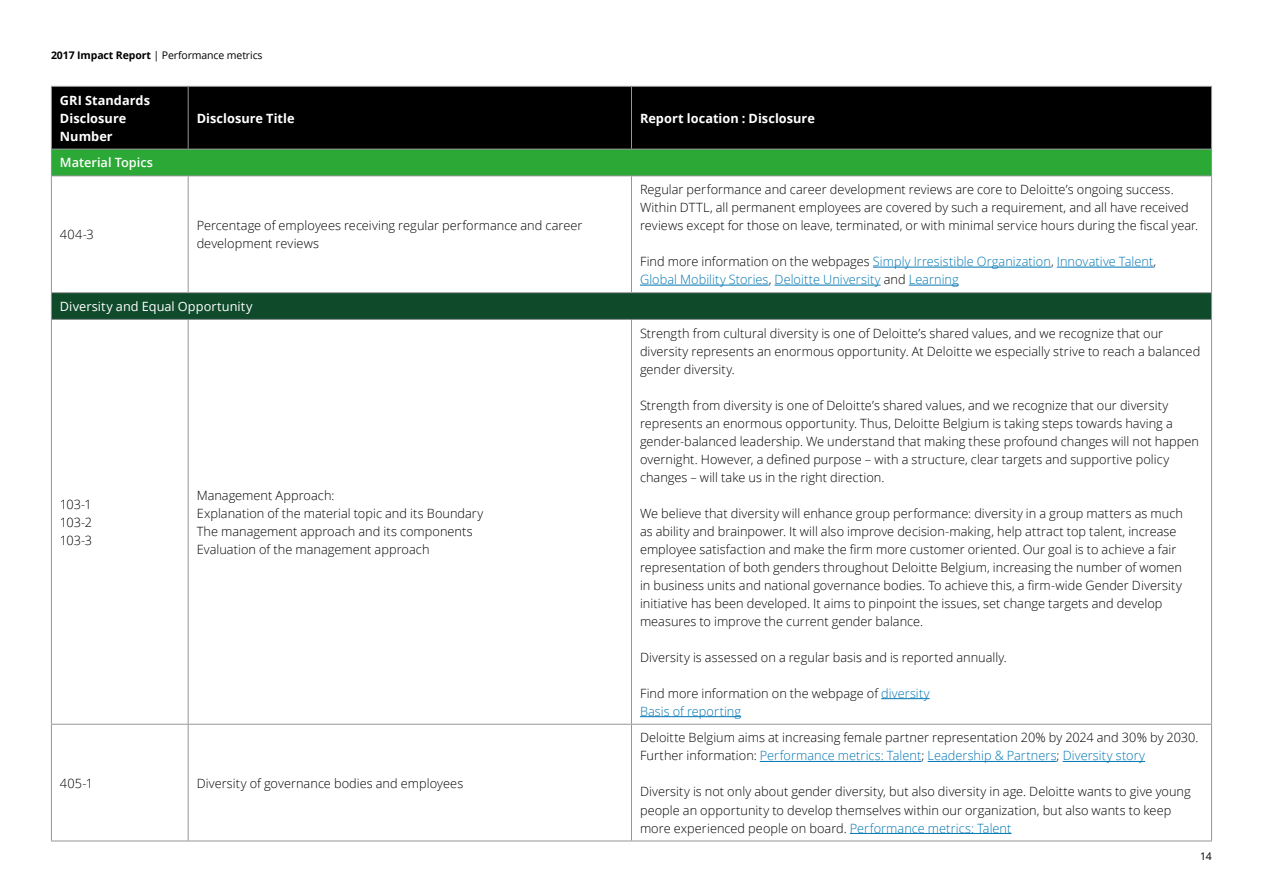
<style>
.page{position:relative;width:1263px;height:893px;background:#fff}
.page>*{position:absolute;margin:0;border:0;box-sizing:border-box;transform-origin:0 0}
.t1{font:300 12.75px/18px "Open Sans";letter-spacing:.005em;color:#000}
.t2{font:300 12.75px/18px "Open Sans";letter-spacing:.005em;color:#0076b3}
.t3{font:700 12.75px/18px "Open Sans";letter-spacing:.005em;color:#fff}
.t4{font:12.75px "Open Sans";letter-spacing:.005em;color:#fff}
.t5{font:600 12.75px "Open Sans";color:#fff}
.t6{font:10.5px "Open Sans";letter-spacing:-.01em;color:#000}
.s1{font-weight:700}
.s2{color:#000}
.s3{color:#0076b3}
</style>
<div class="page">
<div style="left:52px;top:87px;width:1159px;height:62px;background:#000"></div>
<div style="left:51px;top:149px;width:1160px;height:27px;background:#2ba835"></div>
<div style="left:51px;top:293px;width:1160px;height:26px;background:#0f4a2b"></div>
<hr style="left:51px;top:86px;width:137px;height:1px;background:#94969a">
<hr style="left:51px;top:87px;width:1px;height:62px;background:#94969a">
<hr style="left:188px;top:86px;width:443px;height:1px;background:#94969a">
<hr style="left:188px;top:87px;width:1px;height:62px;background:#94969a">
<hr style="left:631px;top:86px;width:581px;height:1px;background:#94969a">
<hr style="left:631px;top:87px;width:1px;height:62px;background:#94969a">
<hr style="left:1211px;top:87px;width:1px;height:62px;background:#94969a">
<hr style="left:51px;top:149px;width:137px;height:1px;background:#94969a">
<svg style="left:51px;top:149px;width:1px;height:26px"></svg>
<hr style="left:188px;top:149px;width:443px;height:1px;background:#94969a">
<hr style="left:631px;top:149px;width:581px;height:1px;background:#94969a">
<svg style="left:1211px;top:149px;width:1px;height:26px"></svg>
<hr style="left:51px;top:175px;width:137px;height:1px;background:#94969a">
<hr style="left:188px;top:175px;width:443px;height:1px;background:#94969a">
<hr style="left:631px;top:175px;width:581px;height:1px;background:#94969a">
<hr style="left:51px;top:841px;width:137px;height:1px;background:#94969a">
<hr style="left:188px;top:841px;width:443px;height:1px;background:#94969a">
<hr style="left:631px;top:841px;width:581px;height:1px;background:#94969a">
<hr style="left:51px;top:176px;width:1px;height:116px;background:#94969a">
<hr style="left:188px;top:176px;width:1px;height:116px;background:#94969a">
<hr style="left:631px;top:176px;width:1px;height:116px;background:#94969a">
<hr style="left:1211px;top:176px;width:1px;height:116px;background:#94969a">
<hr style="left:51px;top:292px;width:137px;height:1px;background:#94969a">
<svg style="left:51px;top:293px;width:1px;height:26px"></svg>
<hr style="left:188px;top:292px;width:443px;height:1px;background:#94969a">
<hr style="left:631px;top:292px;width:581px;height:1px;background:#94969a">
<svg style="left:1211px;top:293px;width:1px;height:26px"></svg>
<hr style="left:51px;top:319px;width:137px;height:1px;background:#94969a">
<hr style="left:51px;top:320px;width:1px;height:404px;background:#94969a">
<hr style="left:188px;top:319px;width:443px;height:1px;background:#94969a">
<hr style="left:188px;top:320px;width:1px;height:404px;background:#94969a">
<hr style="left:631px;top:319px;width:581px;height:1px;background:#94969a">
<hr style="left:631px;top:320px;width:1px;height:404px;background:#94969a">
<hr style="left:1211px;top:320px;width:1px;height:404px;background:#94969a">
<hr style="left:51px;top:724px;width:137px;height:1px;background:#94969a">
<hr style="left:51px;top:725px;width:1px;height:116px;background:#94969a">
<hr style="left:188px;top:724px;width:443px;height:1px;background:#94969a">
<hr style="left:188px;top:725px;width:1px;height:116px;background:#94969a">
<hr style="left:631px;top:724px;width:581px;height:1px;background:#94969a">
<hr style="left:631px;top:725px;width:1px;height:116px;background:#94969a">
<hr style="left:1211px;top:725px;width:1px;height:116px;background:#94969a">
<hr style="left:873px;top:267px;width:178px;height:1px;background:#0076b3">
<hr style="left:1057px;top:267px;width:96px;height:1px;background:#0076b3">
<hr style="left:640px;top:285px;width:129px;height:1px;background:#0076b3">
<hr style="left:774px;top:285px;width:107px;height:1px;background:#0076b3">
<hr style="left:909px;top:285px;width:50px;height:1px;background:#0076b3">
<hr style="left:881px;top:698px;width:49px;height:1px;background:#0076b3">
<hr style="left:640px;top:716px;width:101px;height:1px;background:#0076b3">
<hr style="left:760px;top:761px;width:161px;height:1px;background:#0076b3">
<hr style="left:928px;top:761px;width:128px;height:1px;background:#0076b3">
<hr style="left:1063px;top:761px;width:82px;height:1px;background:#0076b3">
<hr style="left:850px;top:833px;width:161px;height:1px;background:#0076b3">
<p class="t6" style="left:51px;top:48px;width:213px"><span class="s1">2017 Impact Report</span> | Performance metrics</p>
<p class="t3" style="left:60px;top:91px;width:92px">GRI Standards<br>Disclosure<br>Number</p>
<p class="t5" style="left:60px;top:154px;width:95px">Material Topics</p>
<p class="t3" style="left:197px;top:109px;width:99px">Disclosure Title</p>
<p class="t3" style="left:640px;top:109px;width:176px">Report location : Disclosure</p>
<p class="t1" style="left:60px;top:225px;width:35px">404-3</p>
<p class="t1" style="left:197px;top:216px;width:387px">Percentage of employees receiving regular performance and career development reviews</p>
<p class="t4" style="left:60px;top:298px;width:194px">Diversity and Equal Opportunity</p>
<p class="t1" style="left:60px;top:495px;width:34px;text-align:justify">103-1<br>103-2<br>103-3</p>
<p class="t1" style="left:197px;top:486px;width:288px">Management Approach:<br>Explanation of the material topic and its Boundary The management approach and its components Evaluation of the management approach</p>
<p class="t1" style="left:60px;top:774px;width:35px">405-1</p>
<p class="t1" style="left:197px;top:774px;width:268px">Diversity of governance bodies and employees</p>
<p class="t1" style="left:640px;top:180px;width:560px">Regular performance and career development reviews are core to Deloitte’s ongoing success.<br>Within DTTL, all permanent employees are covered by such a requirement, and all have received reviews except for those on leave, terminated, or with minimal service hours during the fiscal year.</p>
<p class="t2" style="left:640px;top:252px;width:518px"><span class="s2">Find more information on the webpages</span> Simply Irresistible Organization<span class="s2">,</span> Innovative Talent<span class="s2">,<br></span>Global Mobility Stories<span class="s2">,</span> Deloitte University <span class="s2">and</span> Learning</p>
<p class="t1" style="left:640px;top:324px;width:562px">Strength from cultural diversity is one of Deloitte’s shared values, and we recognize that our diversity represents an enormous opportunity. At Deloitte we especially strive to reach a balanced gender diversity.</p>
<p class="t1" style="left:640px;top:396px;width:560px">Strength from diversity is one of Deloitte’s shared values, and we recognize that our diversity represents an enormous opportunity. Thus, Deloitte Belgium is taking steps towards having a gender-balanced leadership. We understand that making these profound changes will not happen overnight. However, a defined purpose – with a structure, clear targets and supportive policy changes – will take us in the right direction.</p>
<p class="t1" style="left:640px;top:504px;width:544px">We believe that diversity will enhance group performance: diversity in a group matters as much as ability and brainpower. It will also improve decision-making, help attract top talent, increase employee satisfaction and make the firm more customer oriented. Our goal is to achieve a fair representation of both genders throughout Deloitte Belgium, increasing the number of women in business units and national governance bodies. To achieve this, a firm-wide Gender Diversity initiative has been developed. It aims to pinpoint the issues, set change targets and develop measures to improve the current gender balance.</p>
<p class="t1" style="left:640px;top:648px;width:368px">Diversity is assessed on a regular basis and is reported annually.</p>
<p class="t1" style="left:640px;top:684px;width:291px">Find more information on the webpage of <span class="s3">diversity<br>Basis of reporting</span></p>
<p class="t1" style="left:640px;top:728px;width:560px">Deloitte Belgium aims at increasing female partner representation 20% by 2024 and 30% by 2030.<br>Further information: <span class="s3">Performance metrics: Talent</span>; <span class="s3">Leadership &amp; Partners</span>; <span class="s3">Diversity story</span></p>
<p class="t1" style="left:640px;top:782px;width:552px">Diversity is not only about gender diversity, but also diversity in age. Deloitte wants to give young people an opportunity to develop themselves within our organization, but also wants to keep more experienced people on board. <span class="s3">Performance metrics: Talent</span></p>
<p class="t6" style="left:1200px;top:849px;width:13px">14</p>
</div>
